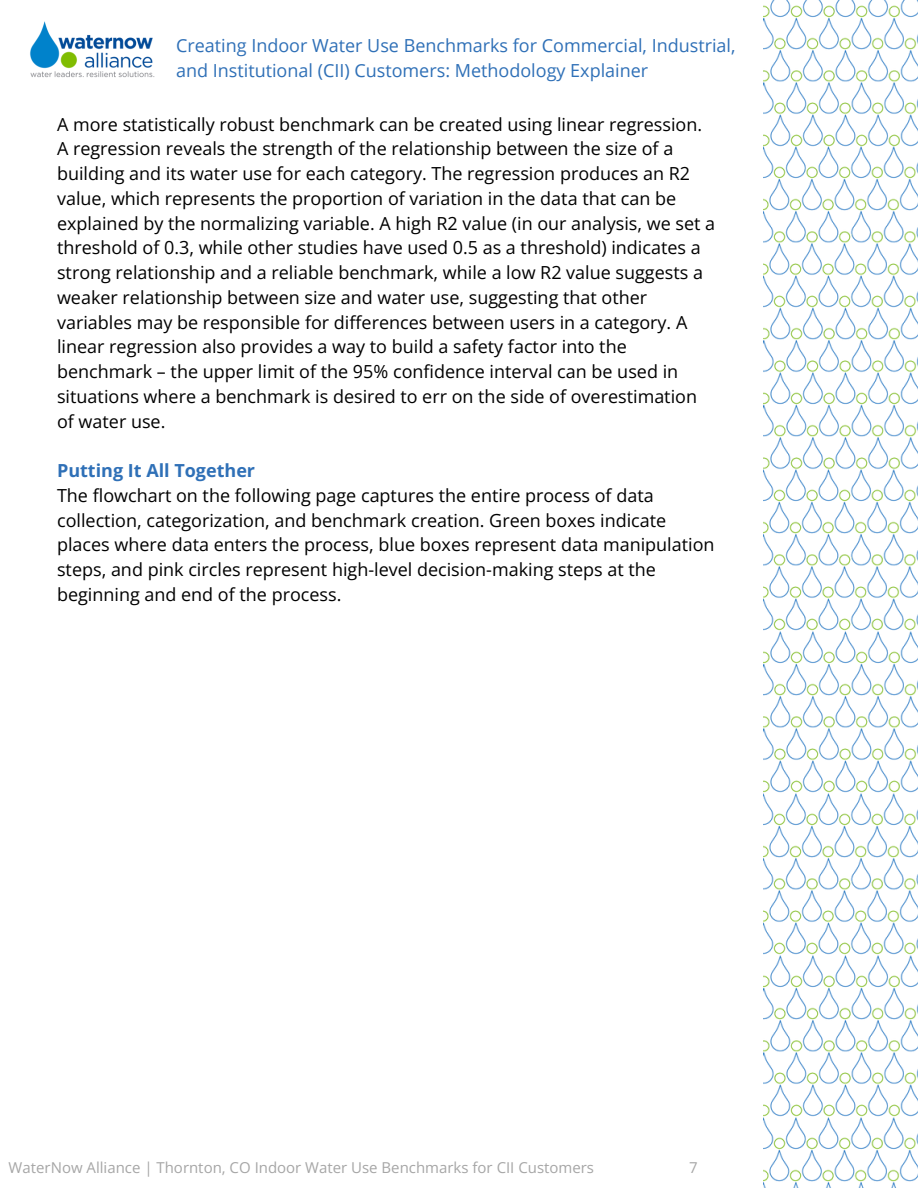
<style>
.page{position:relative;width:918px;height:1188px;background:#fff}
.page>*{position:absolute;margin:0;border:0;box-sizing:border-box;transform-origin:0 0}
.t1{font:18px/24.8px "Open Sans";color:#000}
.t2{font:18px/24.8px "Open Sans";color:#2f70b7}
.t3{font:15px "Open Sans";color:#a6a6a6}
.s1{font-weight:700;color:#2f70b7}
</style>
<div class="page">
<img style="left:764px;top:0;width:154px;height:146px">
<img style="left:764px;top:146px;width:154px;height:160px">
<img style="left:764px;top:306px;width:154px;height:324px">
<img style="left:764px;top:630px;width:154px;height:324px">
<img style="left:764px;top:954px;width:154px;height:234px">
<img style="left:30px;top:21px;width:125px;height:57px">
<h1 class="t2" style="left:176px;top:32px;width:561px">Creating Indoor Water Use Benchmarks for Commercial, Industrial, and Institutional (CII) Customers: Methodology Explainer</h1>
<h1 class="t1" style="left:57px;top:111px;width:660px">A more statistically robust benchmark can be created using linear regression.<br>A regression reveals the strength of the relationship between the size of a building and its water use for each category. The regression produces an R2 value, which represents the proportion of variation in the data that can be explained by the normalizing variable. A high R2 value (in our analysis, we set a threshold of 0.3, while other studies have used 0.5 as a threshold) indicates a strong relationship and a reliable benchmark, while a low R2 value suggests a weaker relationship between size and water use, suggesting that other variables may be responsible for differences between users in a category. A linear regression also provides a way to build a safety factor into the benchmark – the upper limit of the 95% confidence interval can be used in situations where a benchmark is desired to err on the side of overestimation of water use.</h1>
<h1 class="t1" style="left:57px;top:458px;width:659px"><span class="s1">Putting It All Together<br></span>The flowchart on the following page captures the entire process of data collection, categorization, and benchmark creation. Green boxes indicate places where data enters the process, blue boxes represent data manipulation steps, and pink circles represent high-level decision-making steps at the beginning and end of the process.</h1>
<p class="t3" style="left:9px;top:1157px;width:587px">WaterNow Alliance | Thornton, CO Indoor Water Use Benchmarks for CII Customers</p>
<p class="t3" style="left:689px;top:1157px;width:10px">7</p>
</div>
